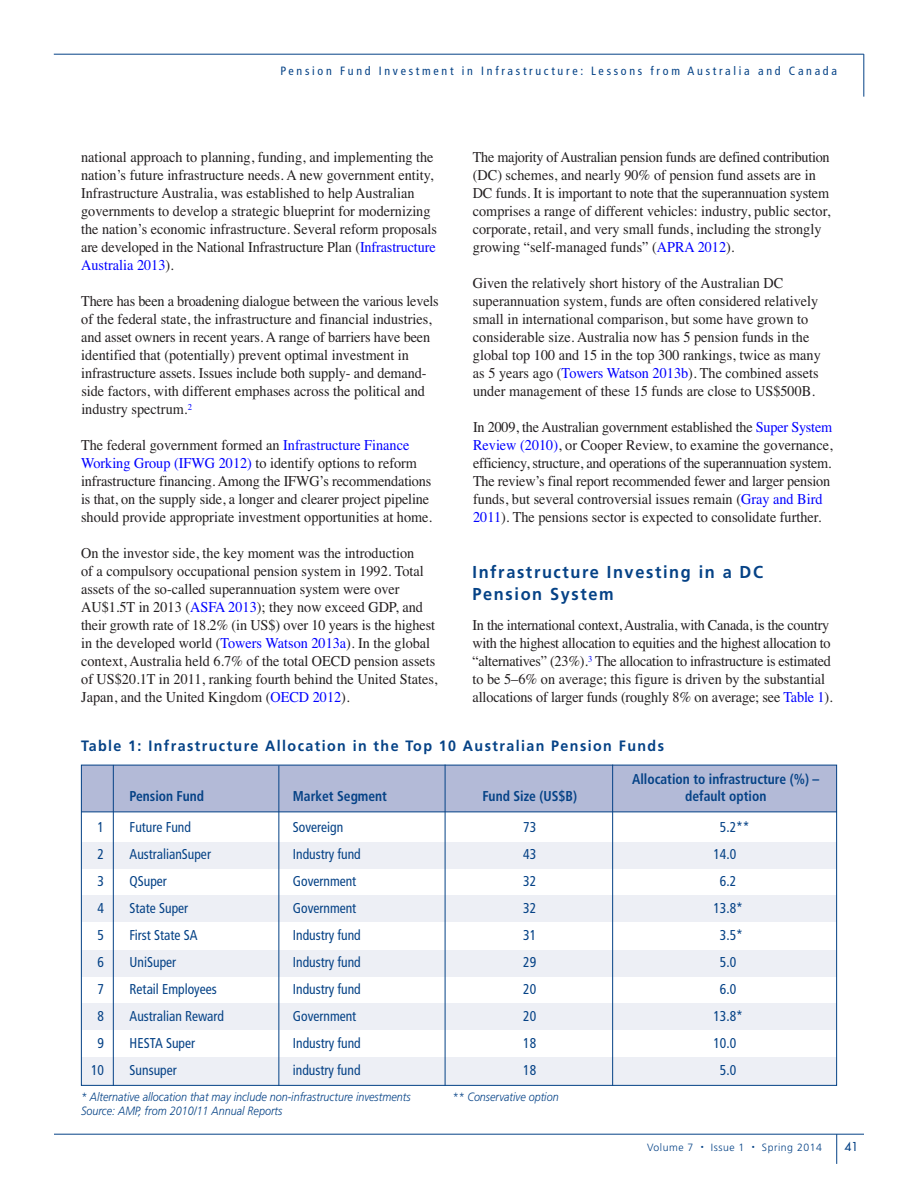
<style>
.page{position:relative;width:918px;height:1188px;background:#fff}
.page>*{position:absolute;margin:0;border:0;box-sizing:border-box;transform-origin:0 0}
.t1{font:700 17.25px/22.5px "Frutiger";letter-spacing:.1em;color:#054286;scale:.95 1}
.t2{font:15px/18px "Times";color:#231f20;scale:.95 1}
.t3{font:15px/18px "Times";letter-spacing:-.02em;color:#231f20;scale:.95 1}
.t4{font:700 15px "Frutiger";letter-spacing:.1em;color:#054286;scale:.95 1}
.t5{font:condensed 14.25px "Frutiger";color:#054286;scale:.95 1}
.t6{font:700 condensed 14.25px "Frutiger";color:#054286;scale:.95 1}
.t7{font:italic 300 12px "Frutiger";color:#054286;scale:.9 1}
.t8{font:condensed 12px "Frutiger";letter-spacing:.225em;color:#054286}
.t9{font:12px "Futura";color:#054286}
.t10{font:300 10.5px "Frutiger";letter-spacing:.05em;color:#054286}
.s1{color:#00f}
.s2{font-size:6px}
</style>
<div class="page">
<hr style="left:836px;top:1134px;width:1px;height:30px;background:#054286">
<hr style="left:54px;top:1134px;width:810px;height:1px;background:#054286">
<hr style="left:864px;top:54px;width:1px;height:43px;background:#054286">
<hr style="left:54px;top:54px;width:810px;height:1px;background:#054286">
<div style="left:81px;top:842px;width:756px;height:27px;background:#edeff5"></div>
<div style="left:81px;top:895px;width:756px;height:26px;background:#edeff5"></div>
<div style="left:81px;top:950px;width:756px;height:27px;background:#edeff5"></div>
<div style="left:81px;top:1003px;width:756px;height:27px;background:#edeff5"></div>
<div style="left:81px;top:1057px;width:756px;height:29px;background:#edeff5"></div>
<div style="left:81px;top:765px;width:756px;height:47px;background:#b3bad7"></div>
<hr style="left:81px;top:812px;width:756px;height:1px;background:#054286">
<hr style="left:612px;top:765px;width:1px;height:321px;background:#054286">
<hr style="left:445px;top:765px;width:1px;height:321px;background:#054286">
<hr style="left:278px;top:766px;width:1px;height:320px;background:#054286">
<hr style="left:113px;top:765px;width:1px;height:321px;background:#054286">
<p class="t8" style="left:281px;top:66px;width:558px">Pension Fund Investment in Infrastructure: Lessons from Australia and Canada</p>
<p class="t2" style="left:81px;top:148px;width:376px">national approach to planning, funding, and implementing the nation’s future infrastructure needs. A new government entity, Infrastructure Australia, was established to help Australian governments to develop a strategic blueprint for modernizing the nation’s economic infrastructure. Several reform proposals are developed in the National Infrastructure Plan (<span class="s1">Infrastructure Australia 2013</span>).</p>
<p class="t2" style="left:81px;top:292px;width:378px">There has been a broadening dialogue between the various levels of the federal state, the infrastructure and financial industries, and asset owners in recent years. A range of barriers have been identified that (potentially) prevent optimal investment in infrastructure assets. Issues include both supply- and demand&shy;side factors, with different emphases across the political and industry spectrum.<sup>2</sup></p>
<p class="t2" style="left:81px;top:436px;width:371px">The federal government formed an <span class="s1">Infrastructure Finance Working Group (IFWG 2012)</span> to identify options to reform infrastructure financing. Among the IFWG’s recommendations is that, on the supply side, a longer and clearer project pipeline should provide appropriate investment opportunities at home.</p>
<p class="t2" style="left:81px;top:544px;width:377px">On the investor side, the key moment was the introduction<br>of a compulsory occupational pension system in 1992. Total assets of the so-called superannuation system were over AU$1.5T in 2013 (<span class="s1">ASFA 2013</span>); they now exceed GDP, and their growth rate of 18.2% (in US$) over 10 years is the highest in the developed world (<span class="s1">Towers Watson 2013a</span>). In the global context, Australia held 6.7% of the total OECD pension assets of US$20.1T in 2011, ranking fourth behind the United States, Japan, and the United Kingdom (<span class="s1">OECD 2012</span>).</p>
<p class="t2" style="left:473px;top:148px;width:378px">The majority of Australian pension funds are defined contribution (DC) schemes, and nearly 90% of pension fund assets are in DC funds. It is important to note that the superannuation system comprises a range of different vehicles: industry, public sector, corporate, retail, and very small funds, including the strongly growing “self-managed funds” (<span class="s1">APRA 2012</span>).</p>
<p class="t2" style="left:473px;top:274px;width:368px">Given the relatively short history of the Australian DC superannuation system, funds are often considered relatively small in international comparison, but some have grown to considerable size. Australia now has 5 pension funds in the global top 100 and 15 in the top 300 rankings, twice as many as 5 years ago (<span class="s1">Towers Watson 2013b</span>). The combined assets under management of these 15 funds are close to US$500B.</p>
<p class="t2" style="left:473px;top:418px;width:380px">In 2009, the Australian government established the <span class="s1">Super System Review (2010)</span>, or Cooper Review, to examine the governance, efficiency, structure, and operations of the superannuation system.<br>The review’s final report recommended fewer and larger pension funds, but several controversial issues remain (<span class="s1">Gray and Bird 2011</span>). The pensions sector is expected to consolidate further.</p>
<p class="t1" style="left:472px;top:562px;width:307px">Infrastructure Investing in a DC<br>Pension System</p>
<p class="t3" style="left:472px;top:616px;width:381px">In the international context, Australia, with Canada, is the country with the highest allocation to equities and the highest allocation to “alternatives” (23%).<sup>3</sup> The allocation to infrastructure is estimated to be 5–6% on average; this figure is driven by the substantial allocations of larger funds (roughly 8% on average; see <span class="s1">Table 1</span>).</p>
<p class="t4" style="left:81px;top:740px;width:615px">Table 1: Infrastructure Allocation in the Top 10 Australian Pension Funds</p>
<p class="t6" style="left:632px;top:773px;width:198px">Allocation to infrastructure (%) –</p>
<p class="t6" style="left:130px;top:791px;width:80px">Pension Fund</p>
<p class="t6" style="left:293px;top:791px;width:101px">Market Segment</p>
<p class="t6" style="left:482px;top:791px;width:101px">Fund Size (US$B)</p>
<p class="t6" style="left:685px;top:791px;width:87px">default option</p>
<p class="t5" style="left:98px;top:821px;width:8px">1</p>
<p class="t5" style="left:130px;top:821px;width:66px">Future Fund</p>
<p class="t5" style="left:293px;top:821px;width:54px">Sovereign</p>
<p class="t5" style="left:523px;top:821px;width:15px">73</p>
<p class="t5" style="left:720px;top:821px;width:33px">5.2**</p>
<p class="t5" style="left:98px;top:848px;width:8px">2</p>
<p class="t5" style="left:130px;top:848px;width:87px">AustralianSuper</p>
<p class="t5" style="left:293px;top:848px;width:73px">Industry fund</p>
<p class="t5" style="left:523px;top:848px;width:15px">43</p>
<p class="t5" style="left:713px;top:848px;width:25px">14.0</p>
<p class="t5" style="left:98px;top:875px;width:8px">3</p>
<p class="t5" style="left:130px;top:875px;width:41px">QSuper</p>
<p class="t5" style="left:293px;top:875px;width:68px">Government</p>
<p class="t5" style="left:523px;top:875px;width:15px">32</p>
<p class="t5" style="left:720px;top:875px;width:19px">6.2</p>
<p class="t5" style="left:98px;top:902px;width:8px">4</p>
<p class="t5" style="left:130px;top:902px;width:63px">State Super</p>
<p class="t5" style="left:293px;top:902px;width:68px">Government</p>
<p class="t5" style="left:523px;top:902px;width:15px">32</p>
<p class="t5" style="left:713px;top:902px;width:33px">13.8*</p>
<p class="t5" style="left:98px;top:929px;width:8px">5</p>
<p class="t5" style="left:130px;top:929px;width:73px">First State SA</p>
<p class="t5" style="left:293px;top:929px;width:73px">Industry fund</p>
<p class="t5" style="left:523px;top:929px;width:15px">31</p>
<p class="t5" style="left:720px;top:929px;width:26px">3.5*</p>
<p class="t5" style="left:98px;top:956px;width:8px">6</p>
<p class="t5" style="left:130px;top:956px;width:51px">UniSuper</p>
<p class="t5" style="left:293px;top:956px;width:73px">Industry fund</p>
<p class="t5" style="left:523px;top:956px;width:15px">29</p>
<p class="t5" style="left:720px;top:956px;width:19px">5.0</p>
<p class="t5" style="left:98px;top:983px;width:8px">7</p>
<p class="t5" style="left:130px;top:983px;width:93px">Retail Employees</p>
<p class="t5" style="left:293px;top:983px;width:73px">Industry fund</p>
<p class="t5" style="left:523px;top:983px;width:15px">20</p>
<p class="t5" style="left:720px;top:983px;width:19px">6.0</p>
<p class="t5" style="left:98px;top:1010px;width:8px">8</p>
<p class="t5" style="left:130px;top:1010px;width:101px">Australian Reward</p>
<p class="t5" style="left:293px;top:1010px;width:68px">Government</p>
<p class="t5" style="left:523px;top:1010px;width:15px">20</p>
<p class="t5" style="left:713px;top:1010px;width:33px">13.8*</p>
<p class="t5" style="left:98px;top:1037px;width:8px">9</p>
<p class="t5" style="left:130px;top:1037px;width:70px">HESTA Super</p>
<p class="t5" style="left:293px;top:1037px;width:73px">Industry fund</p>
<p class="t5" style="left:523px;top:1037px;width:15px">18</p>
<p class="t5" style="left:713px;top:1037px;width:25px">10.0</p>
<p class="t5" style="left:91px;top:1064px;width:15px">10</p>
<p class="t5" style="left:130px;top:1064px;width:51px">Sunsuper</p>
<p class="t5" style="left:293px;top:1064px;width:73px">industry fund</p>
<p class="t5" style="left:523px;top:1064px;width:15px">18</p>
<p class="t5" style="left:720px;top:1064px;width:19px">5.0</p>
<p class="t7" style="left:81px;top:1092px;width:368px">* Alternative allocation that may include non-infrastructure investments</p>
<p class="t7" style="left:452px;top:1092px;width:120px">** Conservative option</p>
<p class="t7" style="left:81px;top:1106px;width:225px">Source: AMP, from 2010/11 Annual Reports</p>
<p class="t10" style="left:647px;top:1143px;width:176px">Volume 7 <span class="s2">•</span> Issue 1 <span class="s2">•</span> Spring 2014</p>
<p class="t9" style="left:845px;top:1141px;width:15px">41</p>
</div>
